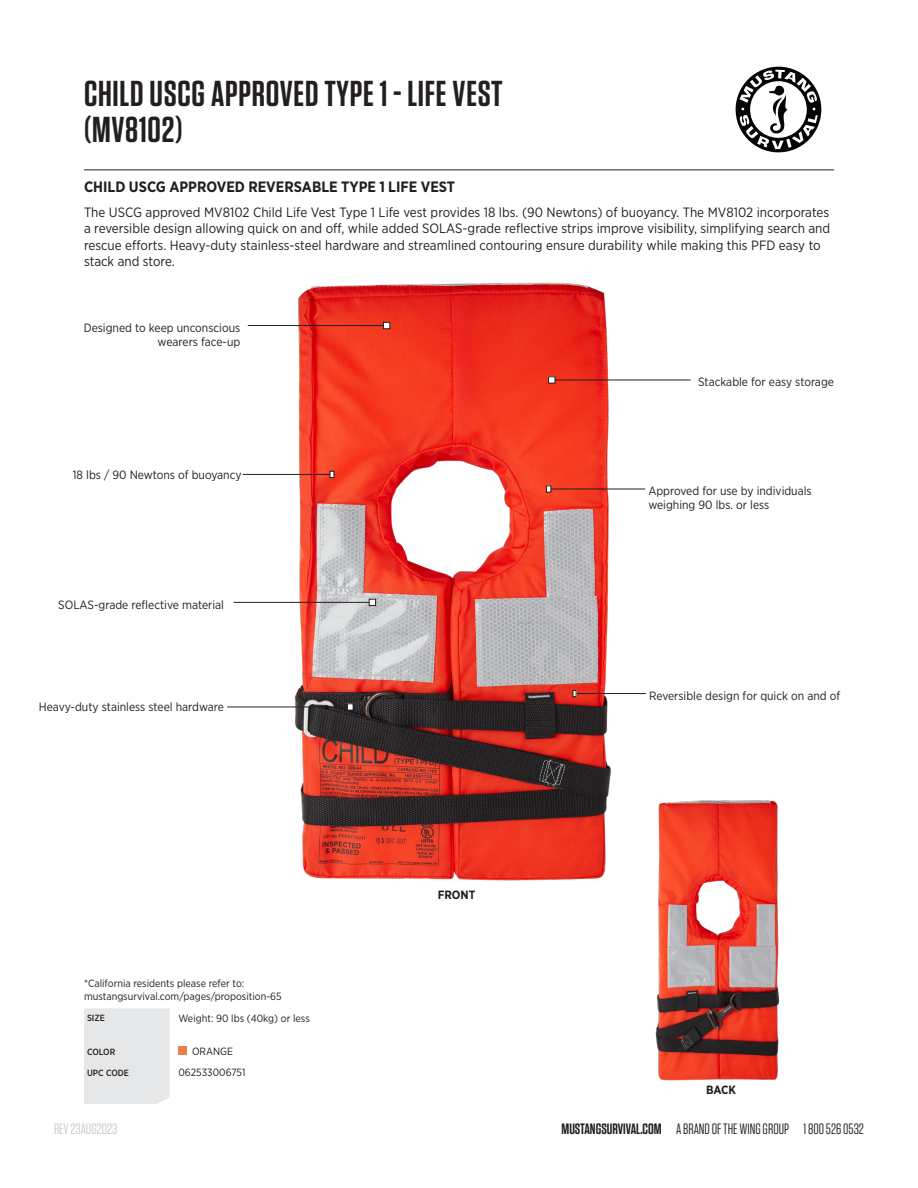
<style>
.page{position:relative;width:918px;height:1188px;background:#fff}
.page>*{position:absolute;margin:0;border:0;box-sizing:border-box;transform-origin:0 0}
.t1{font:600 36px "Tungsten";letter-spacing:.02em;color:#231f20}
.t2{font:15px "Tungsten";color:#231f20}
.Sub_Header{font:700 15px "Gotham Narrow";color:#231f20}
.t3{font:15px "Tungsten";color:#c7c8ca}
.Body_Copy{font:13.5px/16.2px "Gotham Narrow";color:#231f20}
.Callout_Text{font:12px/14.2px "Gotham Narrow";color:#231f20}
.Callout_Text-2{font:700 12px "Gotham Narrow";color:#231f20}
.Callout_Text-3{font:10.5px/13px "Gotham Narrow";color:#231f20}
.Body_Copy-2{font:10.5px "Gotham Narrow";color:#231f20}
.Body_Copy-3{font:500 9px "Gotham Narrow";color:#231f20}
.s1{font-weight:600}
</style>
<div class="page">
<img style="left:291px;top:282px;width:331px;height:599px">
<div style="left:84px;top:1008px;width:86px;height:96px;background:#e6e7e9"></div>
<div style="left:178px;top:1046px;width:10px;height:9px;background:#ee7e47"></div>
<hr style="left:248px;top:325px;width:135px;height:1px;background:#231f20">
<div style="left:383px;top:322px;width:7px;height:7px;background:#fff"></div>
<div style="left:383px;top:322px;width:7px;height:7px;border:1px solid #231f20"></div>
<hr style="left:551px;top:489px;width:94px;height:1px;background:#231f20">
<svg style="left:546px;top:486px;width:5px;height:6px"></svg>
<hr style="left:234px;top:602px;width:135px;height:1px;background:#231f20">
<div style="left:369px;top:599px;width:7px;height:7px;background:#fff"></div>
<div style="left:369px;top:599px;width:7px;height:7px;border:1px solid #231f20"></div>
<hr style="left:227px;top:707px;width:120px;height:1px;background:#231f20">
<svg style="left:347px;top:704px;width:6px;height:6px"></svg>
<hr style="left:555px;top:380px;width:136px;height:1px;background:#231f20">
<div style="left:548px;top:377px;width:7px;height:6px;border:1px solid #231f20"></div>
<hr style="left:576px;top:693px;width:70px;height:1px;background:#231f20">
<svg style="left:573px;top:690px;width:3px;height:7px"></svg>
<hr style="left:243px;top:474px;width:87px;height:1px;background:#231f20">
<svg style="left:330px;top:471px;width:4px;height:7px"></svg>
<img style="left:655px;top:800px;width:125px;height:281px">
<svg style="left:735px;top:66px;width:87px;height:87px"></svg>
<hr style="left:84px;top:170px;width:750px;height:1px;background:#231f20">
<p class="t1" style="left:84px;top:74px;width:420px">CHILD USCG APPROVED TYPE 1 - LIFE VEST</p>
<p class="t1" style="left:84px;top:110px;width:100px">(MV8102)</p>
<p class="Sub_Header" style="left:84px;top:177px;width:373px">CHILD USCG APPROVED REVERSABLE TYPE 1 LIFE VEST</p>
<p class="Body_Copy" style="left:84px;top:204px;width:748px">The USCG approved MV8102 Child Life Vest Type 1 Life vest provides 18 lbs. (90 Newtons) of buoyancy. The MV8102 incorporates a reversible design allowing quick on and off, while added SOLAS-grade reflective strips improve visibility, simplifying search and rescue efforts. Heavy-duty stainless-steel hardware and streamlined contouring ensure durability while making this PFD easy to stack and store.</p>
<p class="Callout_Text" style="left:84px;top:320px;width:158px">Designed to keep unconscious</p>
<p class="Callout_Text" style="left:158px;top:334px;width:84px">wearers face-up</p>
<p class="Callout_Text" style="left:73px;top:467px;width:170px">18 lbs / 90 Newtons of buoyancy</p>
<p class="Callout_Text" style="left:58px;top:597px;width:167px">SOLAS-grade reflective material</p>
<p class="Callout_Text" style="left:39px;top:700px;width:187px">Heavy-duty stainless steel hardware</p>
<p class="Callout_Text-3" style="left:84px;top:976px;width:199px">*California residents please refer to: mustangsurvival.com/pages/proposition-65</p>
<p class="Body_Copy-3" style="left:87px;top:1013px;width:19px">SIZE</p>
<p class="Body_Copy-2" style="left:178px;top:1011px;width:133px">Weight: 90 lbs (40kg) or less</p>
<p class="Body_Copy-3" style="left:87px;top:1046px;width:30px">COLOR</p>
<p class="Body_Copy-2" style="left:192px;top:1044px;width:43px">ORANGE</p>
<p class="Body_Copy-3" style="left:87px;top:1067px;width:44px">UPC CODE</p>
<p class="Body_Copy-2" style="left:178px;top:1066px;width:68px">062533006751</p>
<p class="Callout_Text-2" style="left:438px;top:887px;width:39px">FRONT</p>
<p class="Callout_Text" style="left:698px;top:375px;width:137px">Stackable for easy storage</p>
<p class="Callout_Text" style="left:648px;top:484px;width:165px">Approved for use by individuals weighing 90 lbs. or less</p>
<p class="Callout_Text" style="left:649px;top:688px;width:193px">Reversible design for quick on and of</p>
<p class="Callout_Text-2" style="left:706px;top:1082px;width:32px">BACK</p>
<p class="t3" style="left:54px;top:1121px;width:65px">REV 23Aug2023</p>
<p class="t2" style="left:562px;top:1121px;width:304px"><span class="s1">MUSTANGSURVIVAL.COM</span> A BRAND OF THE WING GROUP 1 800 526 0532</p>
</div>
